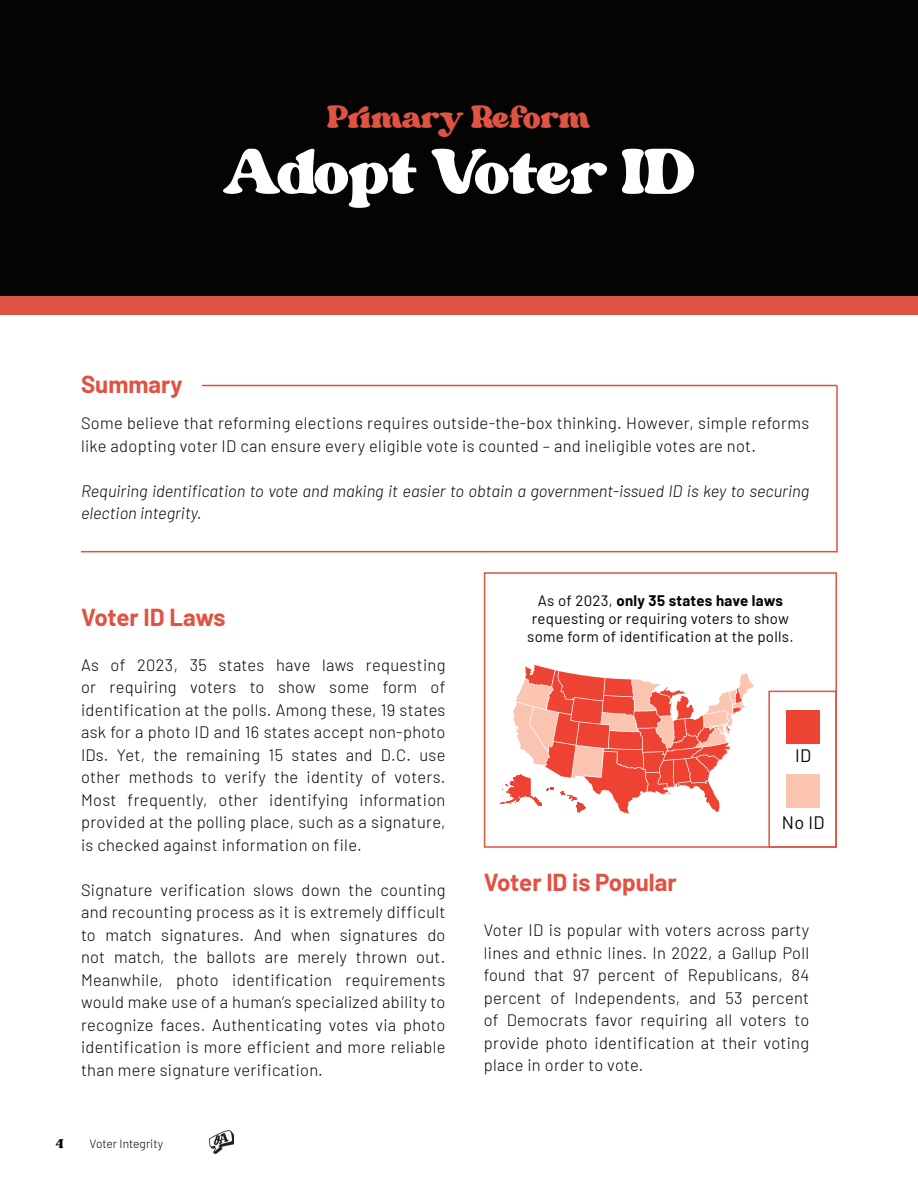
<style>
.page{position:relative;width:918px;height:1188px;background:#fff}
.page>*{position:absolute;margin:0;border:0;box-sizing:border-box;transform-origin:0 0}
.t1{font:90px "Margin";color:#fff}
.t2{font:45px "Margin";color:#e05241}
.t3{font:700 24px "Barlow";color:#e05241}
.t4{font:18px "Barlow";color:#040503}
.t5{font:18px "Margin";color:#000}
.t6{font:300 16.5px/22.5px "Barlow";letter-spacing:.02em;color:#040503;text-align:justify}
.t7{font:italic 300 16.5px/22.5px "Barlow";color:#040503}
.t8{font:15px/18px "Barlow";letter-spacing:.02em;color:#040503;text-align:center}
.t9{font:300 12px "Barlow";color:#000}
.s1{font-weight:700}
</style>
<div class="page">
<img style="left:209px;top:1130px;width:25px;height:24px">
<div style="left:484px;top:572px;width:353px;height:276px;border:2px solid #de5240"></div>
<div style="left:768px;top:691px;width:69px;height:157px;border:2px solid #de5240"></div>
<div style="left:0;top:296px;width:918px;height:19px;background:#e05241"></div>
<div style="left:0;top:0;width:918px;height:296px;background:#040503"></div>
<hr style="left:81px;top:551px;width:756px;height:1px;background:#e0503f">
<hr style="left:202px;top:385px;width:635px;height:1px;background:#e0503f">
<hr style="left:836px;top:386px;width:2px;height:166px;background:#e0503f">
<svg style="left:500px;top:671px;width:240px;height:143px"></svg>
<img style="left:735px;top:673px;width:19px;height:30px">
<img style="left:525px;top:665px;width:30px;height:30px">
<div style="left:786px;top:710px;width:34px;height:34px;background:#e43"></div>
<div style="left:786px;top:774px;width:34px;height:34px;background:#fbc4b1"></div>
<p class="t2" style="left:327px;top:96px;width:265px">Primary Reform</p>
<p class="t1" style="left:223px;top:129px;width:474px">Adopt Voter ID</p>
<p class="t3" style="left:81px;top:367px;width:103px">Summary</p>
<p class="t6" style="left:81px;top:411px;width:730px">Some believe that reforming elections requires outside-the-box thinking. However, simple reforms like adopting voter ID can ensure every eligible vote is counted – and ineligible votes are not.</p>
<p class="t7" style="left:81px;top:478px;width:730px">Requiring identification to vote and making it easier to obtain a government-issued ID is key to securing election integrity.</p>
<p class="t8" style="left:527px;top:591px;width:268px">As of 2023, <span class="s1">only 35 states have laws </span>requesting or requiring voters to show some form of identification at the polls.</p>
<p class="t3" style="left:81px;top:599px;width:146px">Voter ID Laws</p>
<p class="t6" style="left:81px;top:652px;width:366px">As of 2023, 35 states have laws requesting or requiring voters to show some form of identification at the polls. Among these, 19 states ask for a photo ID and 16 states accept non-photo IDs. Yet, the remaining 15 states and D.C. use other methods to verify the identity of voters.<br>Most frequently, other identifying information provided at the polling place, such as a signature, is checked against information on file.</p>
<p class="t6" style="left:81px;top:877px;width:366px">Signature verification slows down the counting and recounting process as it is extremely difficult to match signatures. And when signatures do not match, the ballots are merely thrown out.<br>Meanwhile, photo identification requirements would make use of a human’s specialized ability to recognize faces. Authenticating votes via photo identification is more efficient and more reliable than mere signature verification.</p>
<p class="t3" style="left:484px;top:865px;width:194px">Voter ID is Popular</p>
<p class="t4" style="left:795px;top:742px;width:18px">ID</p>
<p class="t4" style="left:782px;top:810px;width:44px">No ID</p>
<p class="t6" style="left:484px;top:918px;width:327px">Voter ID is popular with voters across party lines and ethnic lines. In 2022, a Gallup Poll found that 97 percent of Republicans, 84 percent of Independents, and 53 percent of Democrats favor requiring all voters to provide photo identification at their voting place in order to vote.</p>
<p class="t5" style="left:56px;top:1135px;width:9px">4</p>
<p class="t9" style="left:90px;top:1135px;width:75px">Voter Integrity</p>
</div>
